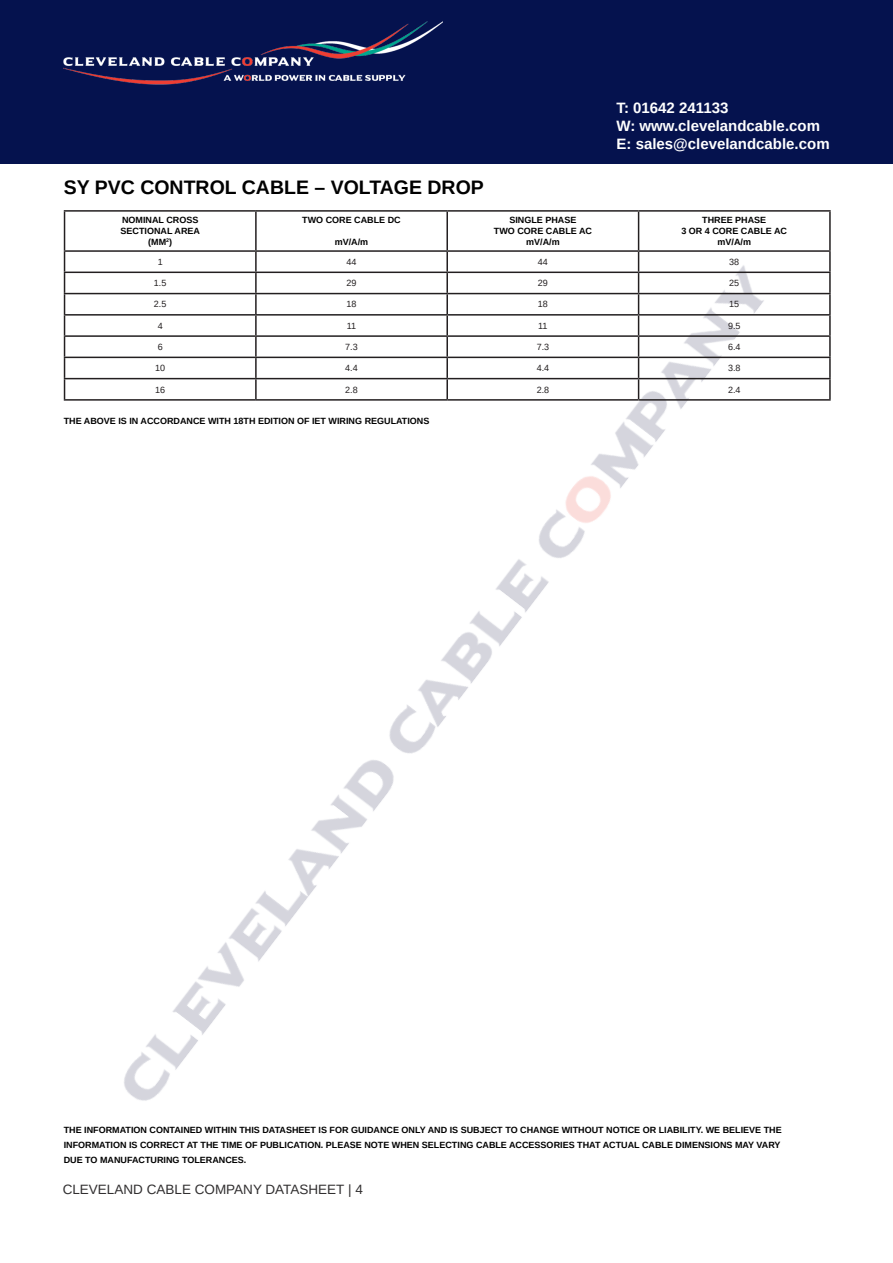
<style>
.page{position:relative;width:893px;height:1263px;background:#fff}
.page>*{position:absolute;margin:0;border:0;box-sizing:border-box;transform-origin:0 0}
.t1{font:700 19.5px "Arimo";color:#000}
.t2{font:700 15px/18px "Arimo";color:#fff}
.t3{font:13.5px "Arimo";color:#312f30}
.t4{font:700 9px/15px "Arimo";color:#000}
.t5{font:9px "Arimo";color:#231f20}
</style>
<div class="page">
<div style="left:0;top:0;width:893px;height:164px;background:#05124e"></div>
<img style="left:64px;top:21px;width:378px;height:64px">
<img style="left:86px;top:240px;width:706px;height:861px">
<hr style="left:64px;top:210px;width:192px;height:2px;background:#231f20">
<hr style="left:64px;top:212px;width:1px;height:38px;background:#231f20">
<hr style="left:256px;top:210px;width:191px;height:2px;background:#231f20">
<hr style="left:255px;top:212px;width:2px;height:38px;background:#231f20">
<hr style="left:447px;top:210px;width:192px;height:2px;background:#231f20">
<hr style="left:446px;top:212px;width:2px;height:38px;background:#231f20">
<hr style="left:639px;top:210px;width:192px;height:2px;background:#231f20">
<hr style="left:638px;top:212px;width:1px;height:38px;background:#231f20">
<hr style="left:829px;top:212px;width:2px;height:38px;background:#231f20">
<hr style="left:64px;top:250px;width:192px;height:2px;background:#231f20">
<hr style="left:256px;top:250px;width:191px;height:2px;background:#231f20">
<hr style="left:255px;top:252px;width:2px;height:20px;background:#231f20">
<hr style="left:447px;top:250px;width:192px;height:2px;background:#231f20">
<hr style="left:446px;top:252px;width:2px;height:20px;background:#231f20">
<hr style="left:639px;top:250px;width:192px;height:2px;background:#231f20">
<hr style="left:829px;top:252px;width:2px;height:20px;background:#231f20">
<hr style="left:64px;top:272px;width:192px;height:1px;background:#231f20">
<hr style="left:256px;top:272px;width:191px;height:1px;background:#231f20">
<hr style="left:255px;top:273px;width:2px;height:20px;background:#231f20">
<hr style="left:447px;top:272px;width:192px;height:1px;background:#231f20">
<hr style="left:446px;top:273px;width:2px;height:20px;background:#231f20">
<hr style="left:639px;top:272px;width:192px;height:1px;background:#231f20">
<hr style="left:829px;top:273px;width:2px;height:20px;background:#231f20">
<hr style="left:64px;top:293px;width:192px;height:1px;background:#231f20">
<hr style="left:256px;top:293px;width:191px;height:1px;background:#231f20">
<hr style="left:255px;top:294px;width:2px;height:20px;background:#231f20">
<hr style="left:447px;top:293px;width:192px;height:1px;background:#231f20">
<hr style="left:446px;top:294px;width:2px;height:20px;background:#231f20">
<hr style="left:639px;top:293px;width:192px;height:1px;background:#231f20">
<hr style="left:829px;top:294px;width:2px;height:20px;background:#231f20">
<hr style="left:64px;top:314px;width:192px;height:2px;background:#231f20">
<hr style="left:256px;top:314px;width:191px;height:2px;background:#231f20">
<svg style="left:255px;top:316px;width:2px;height:19px"></svg>
<hr style="left:447px;top:314px;width:192px;height:2px;background:#231f20">
<svg style="left:446px;top:316px;width:2px;height:19px"></svg>
<hr style="left:639px;top:314px;width:192px;height:2px;background:#231f20">
<svg style="left:829px;top:316px;width:2px;height:19px"></svg>
<hr style="left:64px;top:335px;width:192px;height:2px;background:#231f20">
<hr style="left:256px;top:335px;width:191px;height:2px;background:#231f20">
<hr style="left:255px;top:337px;width:2px;height:20px;background:#231f20">
<hr style="left:447px;top:335px;width:192px;height:2px;background:#231f20">
<hr style="left:446px;top:337px;width:2px;height:20px;background:#231f20">
<hr style="left:639px;top:335px;width:192px;height:2px;background:#231f20">
<hr style="left:829px;top:337px;width:2px;height:20px;background:#231f20">
<hr style="left:64px;top:357px;width:192px;height:1px;background:#231f20">
<hr style="left:256px;top:357px;width:191px;height:1px;background:#231f20">
<hr style="left:255px;top:358px;width:2px;height:20px;background:#231f20">
<hr style="left:447px;top:357px;width:192px;height:1px;background:#231f20">
<hr style="left:446px;top:358px;width:2px;height:20px;background:#231f20">
<hr style="left:639px;top:357px;width:192px;height:1px;background:#231f20">
<hr style="left:829px;top:358px;width:2px;height:20px;background:#231f20">
<hr style="left:64px;top:378px;width:192px;height:1px;background:#231f20">
<svg style="left:64px;top:252px;width:1px;height:147px"></svg>
<hr style="left:256px;top:378px;width:191px;height:1px;background:#231f20">
<hr style="left:255px;top:379px;width:2px;height:20px;background:#231f20">
<hr style="left:447px;top:378px;width:192px;height:1px;background:#231f20">
<hr style="left:446px;top:379px;width:2px;height:20px;background:#231f20">
<hr style="left:639px;top:378px;width:192px;height:1px;background:#231f20">
<svg style="left:638px;top:252px;width:1px;height:147px"></svg>
<hr style="left:829px;top:379px;width:2px;height:20px;background:#231f20">
<hr style="left:64px;top:399px;width:192px;height:2px;background:#231f20">
<hr style="left:256px;top:399px;width:191px;height:2px;background:#231f20">
<hr style="left:447px;top:399px;width:192px;height:2px;background:#231f20">
<hr style="left:639px;top:399px;width:192px;height:2px;background:#231f20">
<p class="t1" style="left:64px;top:173px;width:422px">SY PVC CONTROL CABLE – VOLTAGE DROP</p>
<p class="t4" style="left:122px;top:213px;width:78px">NOMINAL CROSS</p>
<p class="t4" style="left:121px;top:224px;width:81px">SECTIONAL AREA</p>
<p class="t4" style="left:148px;top:235px;width:25px">(MM<sup>2</sup>)</p>
<p class="t4" style="left:302px;top:213px;width:100px">TWO CORE CABLE DC</p>
<p class="t4" style="left:335px;top:235px;width:35px">mV/A/m</p>
<p class="t4" style="left:509px;top:213px;width:69px">SINGLE PHASE</p>
<p class="t4" style="left:494px;top:224px;width:100px">TWO CORE CABLE AC</p>
<p class="t4" style="left:526px;top:235px;width:35px">mV/A/m</p>
<h2 class="t2" style="left:617px;top:99px;width:215px">T: 01642 241133<br>W: www.clevelandcable.com<br>E: sales@clevelandcable.com</h2>
<p class="t4" style="left:702px;top:213px;width:66px">THREE PHASE</p>
<p class="t4" style="left:681px;top:224px;width:107px">3 OR 4 CORE CABLE AC</p>
<p class="t4" style="left:717px;top:235px;width:35px">mV/A/m</p>
<p class="t5" style="left:158px;top:256px;width:7px">1</p>
<p class="t5" style="left:347px;top:256px;width:12px">44</p>
<p class="t5" style="left:538px;top:256px;width:12px">44</p>
<p class="t5" style="left:729px;top:256px;width:12px">38</p>
<p class="t5" style="left:154px;top:277px;width:14px">1.5</p>
<p class="t5" style="left:347px;top:277px;width:12px">29</p>
<p class="t5" style="left:538px;top:277px;width:12px">29</p>
<p class="t5" style="left:729px;top:277px;width:12px">25</p>
<p class="t5" style="left:154px;top:299px;width:14px">2.5</p>
<p class="t5" style="left:347px;top:299px;width:12px">18</p>
<p class="t5" style="left:538px;top:299px;width:12px">18</p>
<p class="t5" style="left:729px;top:299px;width:12px">15</p>
<p class="t5" style="left:158px;top:320px;width:7px">4</p>
<p class="t5" style="left:347px;top:320px;width:11px">11</p>
<p class="t5" style="left:538px;top:320px;width:11px">11</p>
<p class="t5" style="left:728px;top:320px;width:14px">9.5</p>
<p class="t5" style="left:158px;top:341px;width:7px">6</p>
<p class="t5" style="left:345px;top:341px;width:14px">7.3</p>
<p class="t5" style="left:537px;top:341px;width:14px">7.3</p>
<p class="t5" style="left:728px;top:341px;width:14px">6.4</p>
<p class="t5" style="left:155px;top:362px;width:12px">10</p>
<p class="t5" style="left:345px;top:362px;width:14px">4.4</p>
<p class="t5" style="left:537px;top:362px;width:14px">4.4</p>
<p class="t5" style="left:728px;top:362px;width:14px">3.8</p>
<p class="t5" style="left:155px;top:384px;width:12px">16</p>
<p class="t5" style="left:345px;top:384px;width:14px">2.8</p>
<p class="t5" style="left:537px;top:384px;width:14px">2.8</p>
<p class="t5" style="left:728px;top:384px;width:14px">2.4</p>
<p class="t4" style="left:64px;top:413px;width:367px">THE ABOVE IS IN ACCORDANCE WITH 18TH EDITION OF IET WIRING REGULATIONS</p>
<p class="t4" style="left:64px;top:1123px;width:719px">THE INFORMATION CONTAINED WITHIN THIS DATASHEET IS FOR GUIDANCE ONLY AND IS SUBJECT TO CHANGE WITHOUT NOTICE OR LIABILITY. WE BELIEVE THE<br>INFORMATION IS CORRECT AT THE TIME OF PUBLICATION. PLEASE NOTE WHEN SELECTING CABLE ACCESSORIES THAT ACTUAL CABLE DIMENSIONS MAY VARY<br>DUE TO MANUFACTURING TOLERANCES.</p>
<h3 class="t3" style="left:63px;top:1181px;width:302px">CLEVELAND CABLE COMPANY DATASHEET | 4</h3>
</div>
